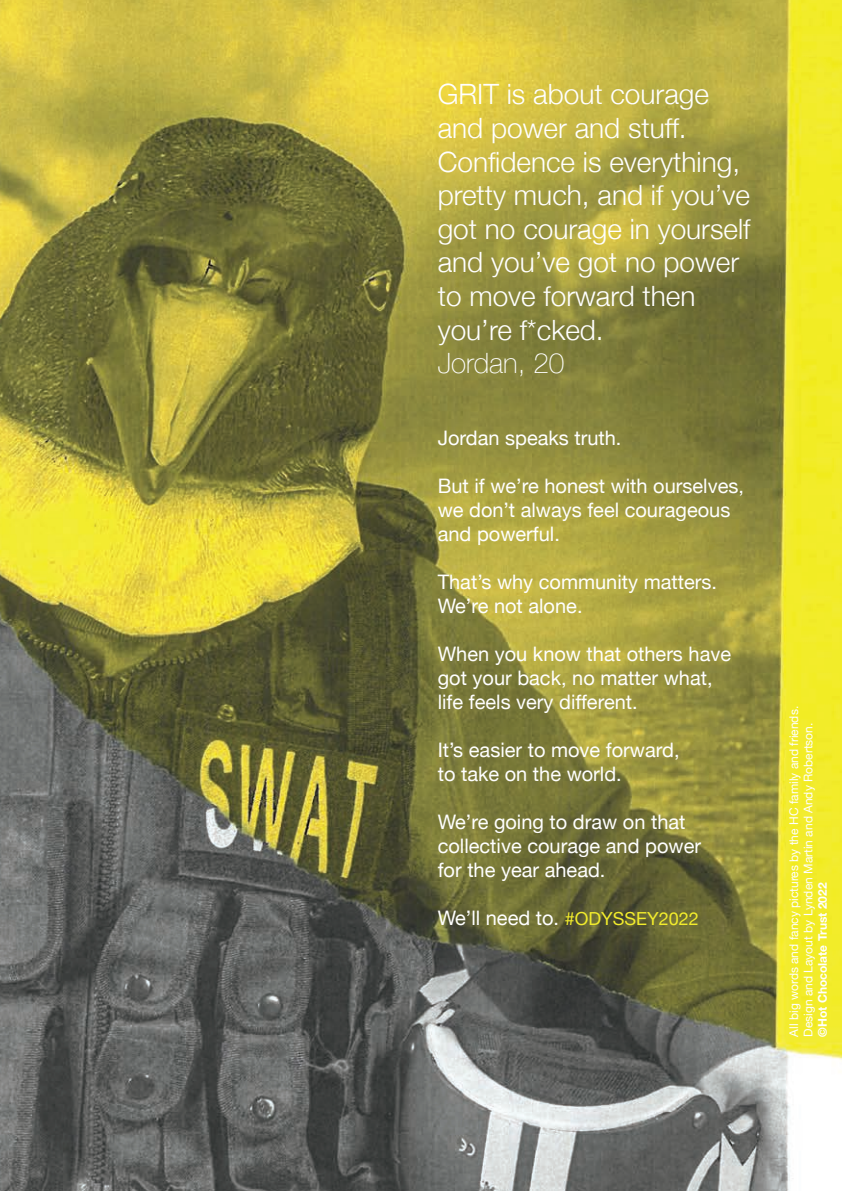
<style>
.page{position:relative;width:842px;height:1191px;background:#fff}
.page>*{position:absolute;margin:0;border:0;box-sizing:border-box;transform-origin:0 0}
.t1{font:300 28px/33.6px "Helvetica Neue";color:#fff}
.t2{font:100 28px "Helvetica Neue";color:#fff}
.t3{font:20px/24px "Helvetica Neue";color:#fff}
.t4{font:12px/14.4px "Helvetica Neue";color:#fff}
.t5{font:700 12px "Helvetica Neue";color:#fff}
.s1{font-size:18px;color:#f2ec2c}
</style>
<div class="page">
<img style="left:0;top:0;width:842px;height:1191px">
<h1 class="t1" style="left:438px;top:77px;width:314px">GRIT is about courage and power and stuff.<br>Confidence is everything, pretty much, and if you’ve got no courage in yourself and you’ve got no power to move forward then you’re f*cked.</h1>
<h1 class="t2" style="left:438px;top:346px;width:128px">Jordan, 20</h1>
<p class="t3" style="left:438px;top:426px;width:185px">Jordan speaks truth.</p>
<p class="t3" style="left:438px;top:474px;width:308px">But if we’re honest with ourselves, we don’t always feel courageous and powerful.</p>
<p class="t3" style="left:438px;top:570px;width:281px">That’s why community matters.<br>We’re not alone.</p>
<p class="t3" style="left:438px;top:642px;width:295px">When you know that others have got your back, no matter what, life feels very different.</p>
<p class="t3" style="left:438px;top:738px;width:243px">It’s easier to move forward, to take on the world.</p>
<p class="t3" style="left:438px;top:810px;width:265px">We’re going to draw on that collective courage and power for the year ahead.</p>
<p class="t3" style="left:438px;top:906px;width:263px">We’ll need to. <span class="s1">#ODYSSEY2022</span></p>
<p class="t4" style="left:786px;top:1036px;width:332px;rotate:-90deg">All big words and fancy pictures by the HC family and friends.<br>Design and Layout by Lynden Martin and Andy Robertson.</p>
<p class="t5" style="left:815px;top:1036px;width:156px;rotate:-90deg">©Hot Chocolate Trust 2022</p>
</div>
